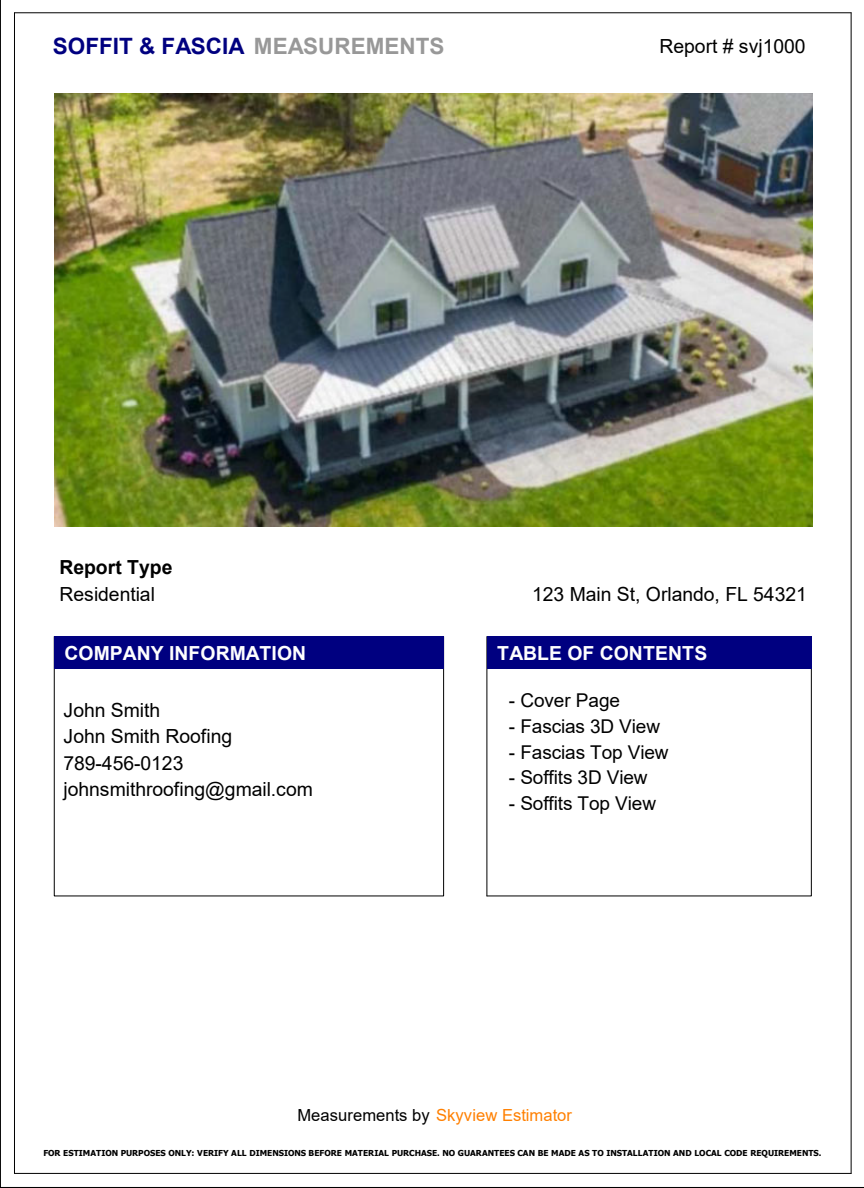
<style>
.page{position:relative;width:864px;height:1188px;background:#fff}
.page>*{position:absolute;margin:0;border:0;box-sizing:border-box;transform-origin:0 0}
.t1{font:700 22.5px "Arial";color:#000080}
.t2{font:19.5px/26.4px "Arial";letter-spacing:-.005em;color:#000}
.t3{font:700 19.35px "Arial";letter-spacing:.005em;color:#fefefe}
.t4{font:700 19.35px "Arial";color:#000}
.t5{font:19.05px "Arial";letter-spacing:-.005em;color:#000}
.t6{font:16.65px "Arial";letter-spacing:.005em;color:#ff8000}
.t7{font:700 8.25px "Tahoma";color:#000}
.s1{color:#989898}
.s2{color:#000}
</style>
<div class="page">
<img style="left:54px;top:93px;width:759px;height:434px">
<div style="left:54px;top:636px;width:390px;height:260px;border:1px solid #000"></div>
<svg style="left:487px;top:636px;width:325px;height:260px"></svg>
<hr style="left:487px;top:637px;width:1px;height:259px;background:#000">
<hr style="left:14px;top:13px;width:1px;height:1160px;background:#000">
<hr style="left:14px;top:12px;width:837px;height:1px;background:#000">
<hr style="left:14px;top:1173px;width:837px;height:1px;background:#000">
<hr style="left:851px;top:13px;width:1px;height:1160px;background:#000">
<hr style="left:0;top:1187px;width:864px;height:1px;background:#000">
<hr style="left:0;top:0;width:1px;height:1188px;background:#000">
<div style="left:487px;top:637px;width:324px;height:32px;background:#000080"></div>
<div style="left:54px;top:637px;width:390px;height:32px;background:#000080"></div>
<h1 class="t1" style="left:53px;top:30px;width:393px">SOFFIT &amp; FASCIA <span class="s1">MEASUREMENTS</span></h1>
<h3 class="t4" style="left:59px;top:554px;width:115px">Report Type</h3>
<h2 class="t2" style="left:660px;top:33px;width:148px">Report # svj1000</h2>
<h2 class="t2" style="left:59px;top:581px;width:97px">Residential</h2>
<h2 class="t2" style="left:532px;top:581px;width:276px">123 Main St, Orlando, FL 54321</h2>
<h3 class="t3" style="left:65px;top:639px;width:243px">COMPANY INFORMATION</h3>
<h3 class="t3" style="left:497px;top:639px;width:212px">TABLE OF CONTENTS</h3>
<h2 class="t2" style="left:63px;top:696px;width:170px">John Smith<br>John Smith Roofing<br>789-456-0123</h2>
<h2 class="t2" style="left:63px;top:776px;width:251px">johnsmithroofing@gmail.com</h2>
<h3 class="t5" style="left:509px;top:687px;width:113px">- Cover Page</h3>
<h3 class="t5" style="left:509px;top:713px;width:153px">- Fascias 3D View</h3>
<h3 class="t5" style="left:509px;top:739px;width:161px">- Fascias Top View</h3>
<h3 class="t5" style="left:509px;top:765px;width:140px">- Soffits 3D View</h3>
<h3 class="t5" style="left:509px;top:790px;width:149px">- Soffits Top View</h3>
<h3 class="t6" style="left:297px;top:1103px;width:276px"><span class="s2">Measurements by</span> Skyview Estimator</h3>
<p class="t7" style="left:43px;top:1147px;width:780px">FOR ESTIMATION PURPOSES ONLY: VERIFY ALL DIMENSIONS BEFORE MATERIAL PURCHASE. NO GUARANTEES CAN BE MADE AS TO INSTALLATION AND LOCAL CODE REQUIREMENTS.</p>
</div>
